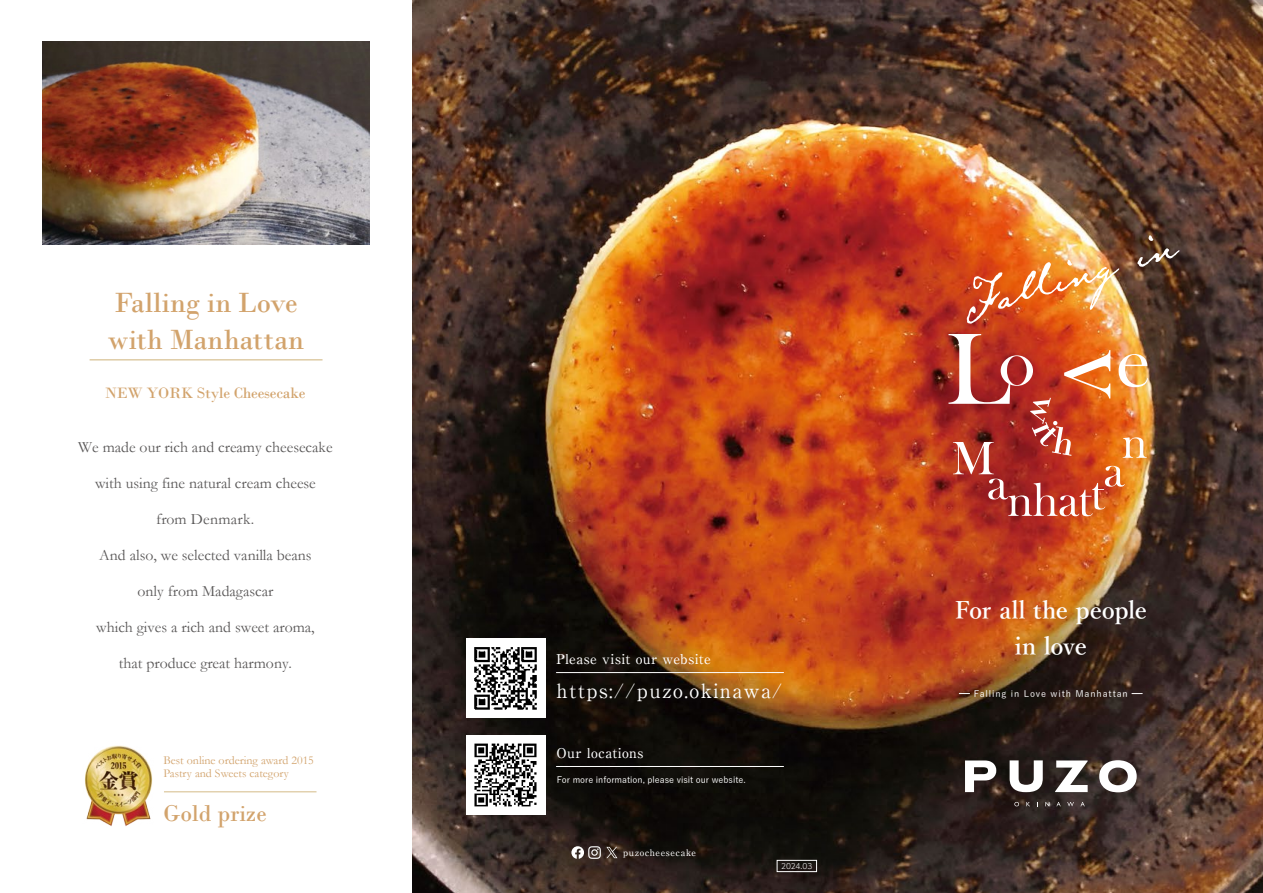
<style>
.page{position:relative;width:1263px;height:893px;background:#fff}
.page>*{position:absolute;margin:0;border:0;box-sizing:border-box;transform-origin:0 0}
.t1{font:29.25px/37.2px "Bodoni";letter-spacing:-.005em;color:#d2a36c}
.t2{font:600 24px/36px "Yu Min";letter-spacing:-.01em;color:#fff;text-align:center}
.t3{font:24px "Bodoni";color:#d2a36c}
.t4{font:19.5px "Ryumin Pr 5";letter-spacing:.075em;color:#fff}
.t5{font:15.75px "Garamond";color:#595757}
.t6{font:15.75px "Bodoni";letter-spacing:-.015em;color:#d2a36c}
.t7{font:15.75px "Garamond";letter-spacing:.02em;color:#595757}
.t8{font:500 13.5px "Ryumin Pr 5";letter-spacing:.025em;color:#fff}
.t9{font:12px/13.5px "Garamond";color:#d2a36c}
.t10{font:500 9.15px "Ryumin Pr 5";letter-spacing:.065em;color:#fff}
.t11{font:500 9px "Yu Go";letter-spacing:.1em;color:#fff}
.t12{font:500 8.85px "Yu Go";color:#fff}
.t13{font:300 7.5px "UD Shin Go Pr 6 N";letter-spacing:-.02em;color:#fff}
</style>
<div class="page">
<img style="left:42px;top:41px;width:328px;height:204px">
<img style="left:413px;top:0;width:850px;height:893px">
<svg style="left:965px;top:760px;width:31px;height:32px"></svg>
<svg style="left:1009px;top:760px;width:34px;height:32px"></svg>
<svg style="left:1055px;top:760px;width:33px;height:32px"></svg>
<svg style="left:1099px;top:760px;width:38px;height:32px"></svg>
<svg style="left:1014px;top:802px;width:5px;height:4px"></svg>
<svg style="left:1026px;top:802px;width:4px;height:4px"></svg>
<svg style="left:1045px;top:802px;width:4px;height:4px"></svg>
<svg style="left:1056px;top:802px;width:5px;height:4px"></svg>
<svg style="left:1067px;top:802px;width:7px;height:4px"></svg>
<svg style="left:1080px;top:802px;width:5px;height:4px"></svg>
<img style="left:966px;top:260px;width:153px;height:64px">
<svg style="left:1137px;top:235px;width:43px;height:32px"></svg>
<img style="left:948px;top:334px;width:200px;height:182px">
<img style="left:85px;top:745px;width:68px;height:81px">
<div style="left:777px;top:860px;width:40px;height:12px;border:1px solid #fff"></div>
<svg style="left:571px;top:846px;width:46px;height:13px"></svg>
<hr style="left:164px;top:791px;width:152px;height:1px;background:#d4bb88">
<hr style="left:90px;top:359px;width:232px;height:1px;background:#d4bb88">
<hr style="left:556px;top:672px;width:227px;height:1px;background:#fff">
<hr style="left:556px;top:766px;width:227px;height:1px;background:#fff">
<img style="left:466px;top:638px;width:79px;height:79px">
<div style="left:466px;top:735px;width:79px;height:80px;background:#fff"></div>
<img style="left:474px;top:743px;width:63px;height:64px">
<h1 class="t1" style="left:108px;top:284px;width:198px">Falling in Love with Manhattan</h1>
<p class="t6" style="left:105px;top:383px;width:202px">NEW YORK Style Cheesecake</p>
<p class="t5" style="left:78px;top:437px;width:256px">We made our rich and creamy cheesecake</p>
<p class="t5" style="left:95px;top:473px;width:222px">with using fine natural cream cheese</p>
<p class="t7" style="left:156px;top:509px;width:100px">from Denmark.</p>
<p class="t5" style="left:99px;top:545px;width:214px">And also, we selected vanilla beans</p>
<p class="t5" style="left:138px;top:581px;width:137px">only from Madagascar</p>
<p class="t5" style="left:96px;top:617px;width:220px">which gives a rich and sweet aroma,</p>
<p class="t5" style="left:119px;top:653px;width:175px">that produce great harmony.</p>
<p class="t9" style="left:163px;top:753px;width:152px">Best online ordering award 2015<br>Pastry and Sweets category</p>
<h2 class="t3" style="left:163px;top:799px;width:105px">Gold prize</h2>
<p class="t8" style="left:556px;top:649px;width:156px">Please visit our website</p>
<p class="t4" style="left:556px;top:675px;width:227px">https://puzo.okinawa/</p>
<p class="t8" style="left:556px;top:742px;width:88px">Our locations</p>
<p class="t12" style="left:557px;top:771px;width:190px">For more information, please visit our website.</p>
<p class="t10" style="left:623px;top:845px;width:74px">puzocheesecake</p>
<p class="t13" style="left:781px;top:860px;width:33px">2024.03</p>
<h2 class="t2" style="left:955px;top:593px;width:193px">For all the people in love</h2>
<p class="t11" style="left:974px;top:685px;width:34px">Falling</p>
<p class="t11" style="left:1050px;top:685px;width:22px">with</p>
<p class="t11" style="left:1075px;top:685px;width:54px">Manhattan</p>
<p class="t11" style="left:1024px;top:685px;width:24px">Love</p>
<p class="t11" style="left:1011px;top:685px;width:10px">in</p>
</div>
